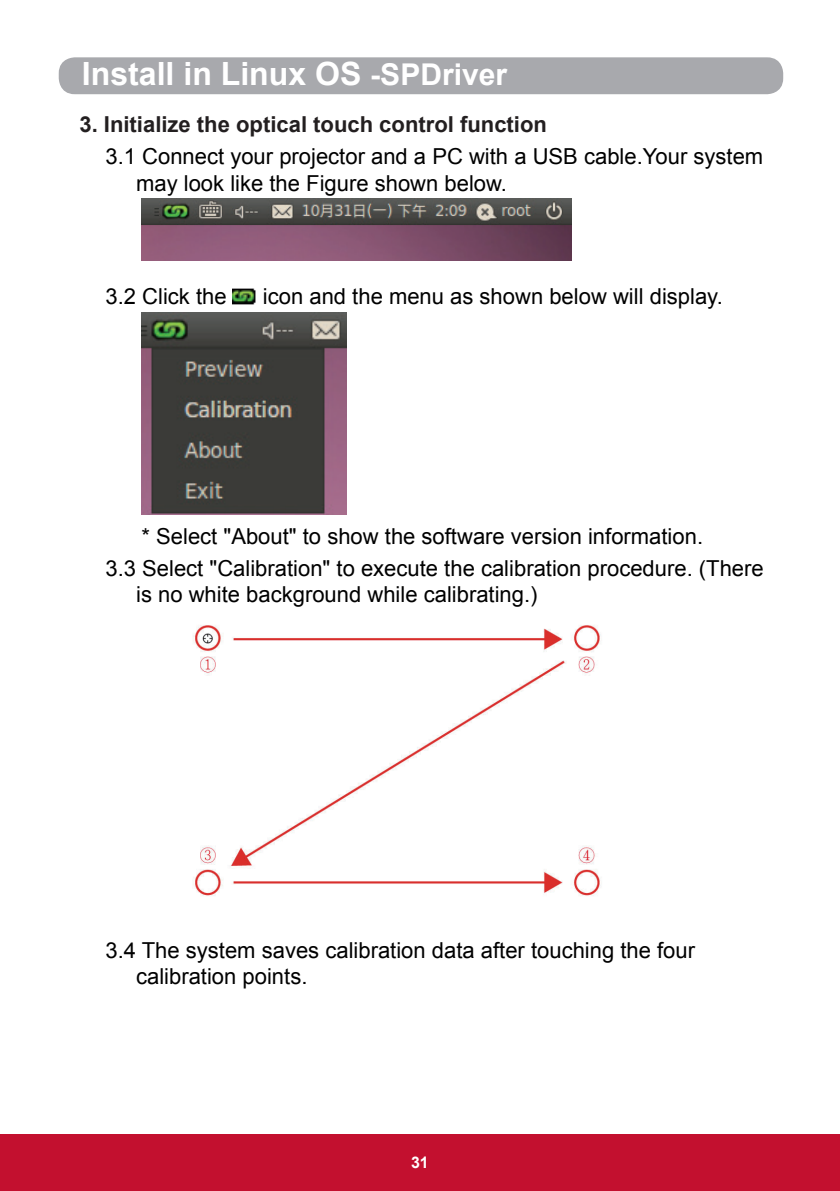
<style>
.page{position:relative;width:840px;height:1191px;background:#fff}
.page>*{position:absolute;margin:0;border:0;box-sizing:border-box;transform-origin:0 0}
.t1{font:700 32px "Arial";color:#fff}
.t2{font:22px/26.4px "Arial";color:#000}
.t3{font:700 22px "Arial";color:#231f20}
.t4{font:700 16px "Arial";color:#fff}
.s1{font-size:30px}
</style>
<div class="page">
<div style="left:59px;top:57px;width:723px;height:37px;background:#a8a9ad;border-radius:16px"></div>
<div style="left:0;top:1134px;width:839px;height:57px;background:#c3102f"></div>
<img style="left:141px;top:198px;width:430px;height:63px">
<img style="left:233px;top:288px;width:23px;height:17px">
<img style="left:141px;top:312px;width:205px;height:202px">
<img style="left:193px;top:625px;width:408px;height:271px">
<h1 class="t1" style="left:82px;top:53px;width:426px">Install in Linux OS <span class="s1">-SPDriver</span></h1>
<p class="t3" style="left:79px;top:110px;width:468px">3. Initialize the optical touch control function</p>
<p class="t2" style="left:136px;top:144px;width:628px;text-indent:-31px">3.1 Connect your projector and a PC with a USB cable.Your system may look like the Figure shown below.</p>
<p class="t2" style="left:105px;top:283px;width:123px">3.2 Click the</p>
<p class="t2" style="left:263px;top:283px;width:461px">icon and the menu as shown below will display.</p>
<p class="t2" style="left:105px;top:520px;width:659px;line-height:32px;text-indent:36px">* Select "About" to show the software version information.<br>3.3 Select "Calibration" to execute the calibration procedure. (There</p>
<p class="t2" style="left:136px;top:581px;width:403px">is no white background while calibrating.)</p>
<p class="t2" style="left:136px;top:936px;width:560px;text-indent:-31px">3.4 The system saves calibration data after touching the four calibration points.</p>
<p class="t4" style="left:411px;top:1152px;width:19px">31</p>
</div>
